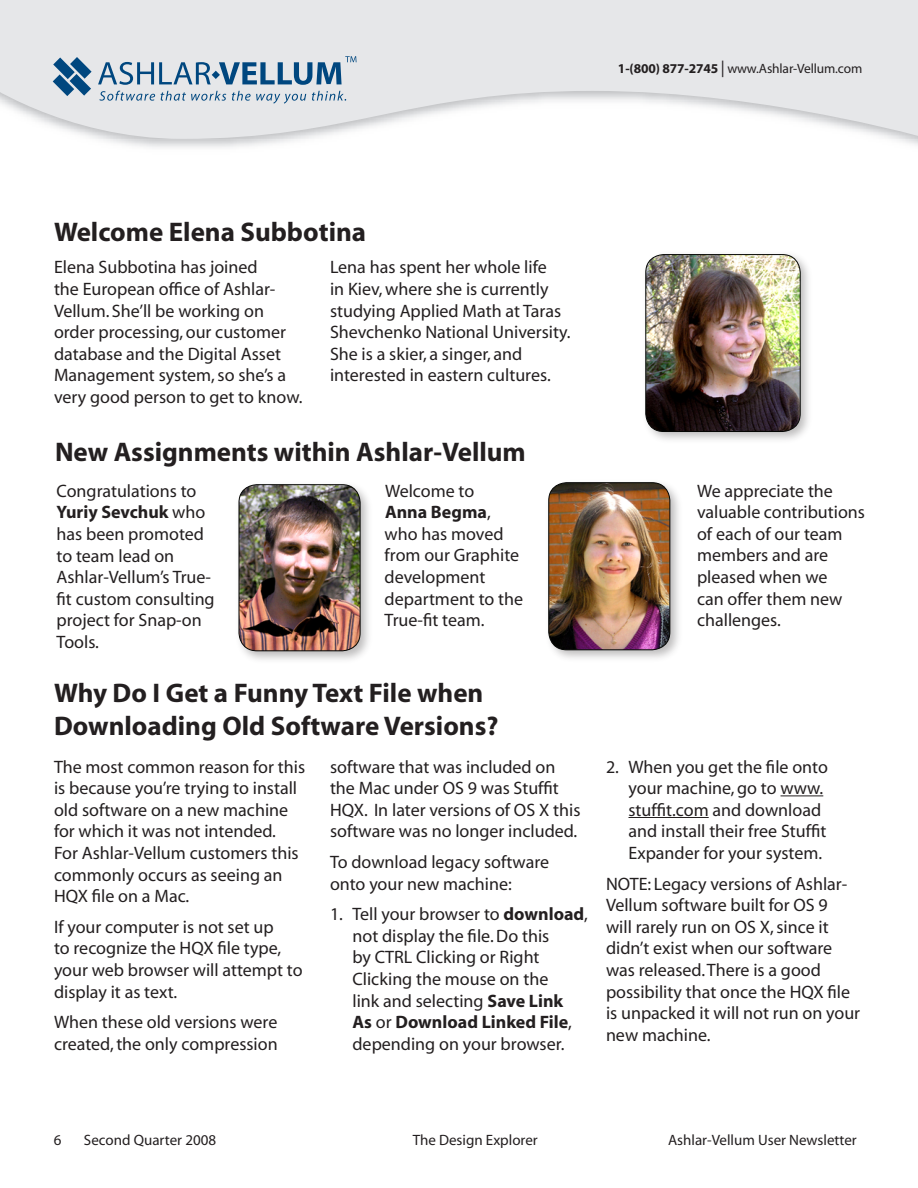
<style>
.page{position:relative;width:918px;height:1188px;background:#fff}
.page>*{position:absolute;margin:0;border:0;box-sizing:border-box;transform-origin:0 0}
.t1{font:700 27px/32.4px "Myriad";color:#231f20}
.t2{font:21px "Myriad";letter-spacing:-.02em;color:#231f20}
.t3{font:18px/21.6px "Myriad";color:#231f20}
.t4{font:15px "Myriad";color:#231f20}
.t5{font:13.5px "Myriad";letter-spacing:-.01em;color:#231f20}
.s1{font-weight:700}
.s2{font-size:16.5px}
</style>
<div class="page">
<svg style="left:0;top:0;width:918px;height:144px;fill:#e6e7e9"></svg>
<svg style="left:99px;top:91px;width:56px;height:10px"></svg>
<svg style="left:161px;top:91px;width:65px;height:10px"></svg>
<svg style="left:232px;top:91px;width:74px;height:13px"></svg>
<svg style="left:312px;top:91px;width:34px;height:10px"></svg>
<svg style="left:53px;top:57px;width:39px;height:39px;background:#6a91b0"></svg>
<svg style="left:98px;top:56px;width:259px;height:29px;background:#a1b7c9"></svg>
<hr style="left:781px;top:795px;width:42px;height:1px;background:#231f20">
<hr style="left:628px;top:817px;width:81px;height:1px;background:#231f20">
<div style="left:641px;top:250px;width:173px;height:196px;background:#231f20;opacity:.3"></div>
<img style="left:646px;top:255px;width:154px;height:177px;border-radius:18px">
<div style="left:646px;top:254px;width:154px;height:178px;border:1px solid #040503;border-radius:18px"></div>
<div style="left:234px;top:480px;width:141px;height:185px;background:#231f20;opacity:.3"></div>
<img style="left:239px;top:485px;width:121px;height:166px;border-radius:18px">
<div style="left:239px;top:484px;width:121px;height:167px;border:1px solid #040503;border-radius:18px"></div>
<div style="left:544px;top:478px;width:140px;height:186px;background:#231f20;opacity:.3"></div>
<img style="left:549px;top:483px;width:121px;height:167px;border-radius:18px">
<div style="left:549px;top:483px;width:121px;height:167px;border:1px solid #040503;border-radius:18px"></div>
<p class="t5" style="left:618px;top:62px;width:246px"><span class="s1">1-(800) 877-2745</span> <span class="s2">|</span> www.Ashlar-Vellum.com</p>
<p class="t1" style="left:54px;top:216px;width:314px">Welcome Elena Subbotina</p>
<p class="t3" style="left:54px;top:257px;width:250px">Elena Subbotina has joined<br>the European office of Ashlar-<br>Vellum. She’ll be working on order processing, our customer database and the Digital Asset<br>Management system, so she’s a very good person to get to know.</p>
<p class="t3" style="left:330px;top:257px;width:242px">Lena has spent her whole life<br>in Kiev, where she is currently studying Applied Math at Taras<br>Shevchenko National University.<br>She is a skier, a singer, and interested in eastern cultures.</p>
<p class="t1" style="left:55px;top:437px;width:472px">New Assignments within Ashlar-Vellum</p>
<p class="t3" style="left:57px;top:481px;width:160px">Congratulations to<br><span class="s1">Yuriy Sevchuk</span> who has been promoted to team lead on<br>Ashlar-Vellum’s True&shy;fit custom consulting project for Snap-on<br>Tools.</p>
<p class="t3" style="left:697px;top:480px;width:169px">We appreciate the valuable contributions of each of our team members and are pleased when we<br>can offer them new challenges.</p>
<p class="t3" style="left:385px;top:480px;width:140px">Welcome to<br><span class="s1">Anna Begma</span>, who has moved from our Graphite development department to the<br>True-fit team.</p>
<p class="t1" style="left:54px;top:678px;width:446px">Why Do I Get a Funny Text File when<br>Downloading Old Software Versions?</p>
<p class="t3" style="left:54px;top:756px;width:253px">The most common reason for this is because you’re trying to install old software on a new machine for which it was not intended.<br>For Ashlar-Vellum customers this commonly occurs as seeing an<br>HQX file on a Mac.</p>
<p class="t3" style="left:54px;top:917px;width:250px">If your computer is not set up<br>to recognize the HQX file type, your web browser will attempt to display it as text.</p>
<p class="t3" style="left:54px;top:1012px;width:225px">When these old versions were created, the only compression</p>
<p class="t3" style="left:330px;top:756px;width:252px">software that was included on the Mac under OS 9 was Stuffit<br>HQX. In later versions of OS X this software was no longer included.</p>
<p class="t3" style="left:330px;top:852px;width:221px">To download legacy software onto your new machine:</p>
<p class="t3" style="left:352px;top:904px;width:237px;text-indent:-22px">1. Tell your browser to <span class="s1">download</span>, not display the file. Do this<br>by CTRL Clicking or Right<br>Clicking the mouse on the<br>link and selecting <span class="s1">Save Link<br>As</span> or <span class="s1">Download Linked File</span>, depending on your browser.</p>
<p class="t3" style="left:628px;top:756px;width:201px;text-indent:-22px">2. When you get the file onto your machine, go to www. stuffit.com and download and install their free Stuffit<br>Expander for your system.</p>
<p class="t3" style="left:606px;top:873px;width:256px">NOTE: Legacy versions of Ashlar-<br>Vellum software built for OS 9<br>will rarely run on OS X, since it didn’t exist when our software was released. There is a good possibility that once the HQX file is unpacked it will not run on your new machine.</p>
<p class="t2" style="left:118px;top:1125px;width:170px">Powered by <span class="s1">Vellum</span></p>
<p class="t4" style="left:54px;top:1133px;width:9px">6</p>
<p class="t4" style="left:84px;top:1133px;width:134px">Second Quarter 2008</p>
<p class="t4" style="left:413px;top:1133px;width:127px">The Design Explorer</p>
<p class="t4" style="left:668px;top:1133px;width:190px">Ashlar-Vellum User Newsletter</p>
</div>
